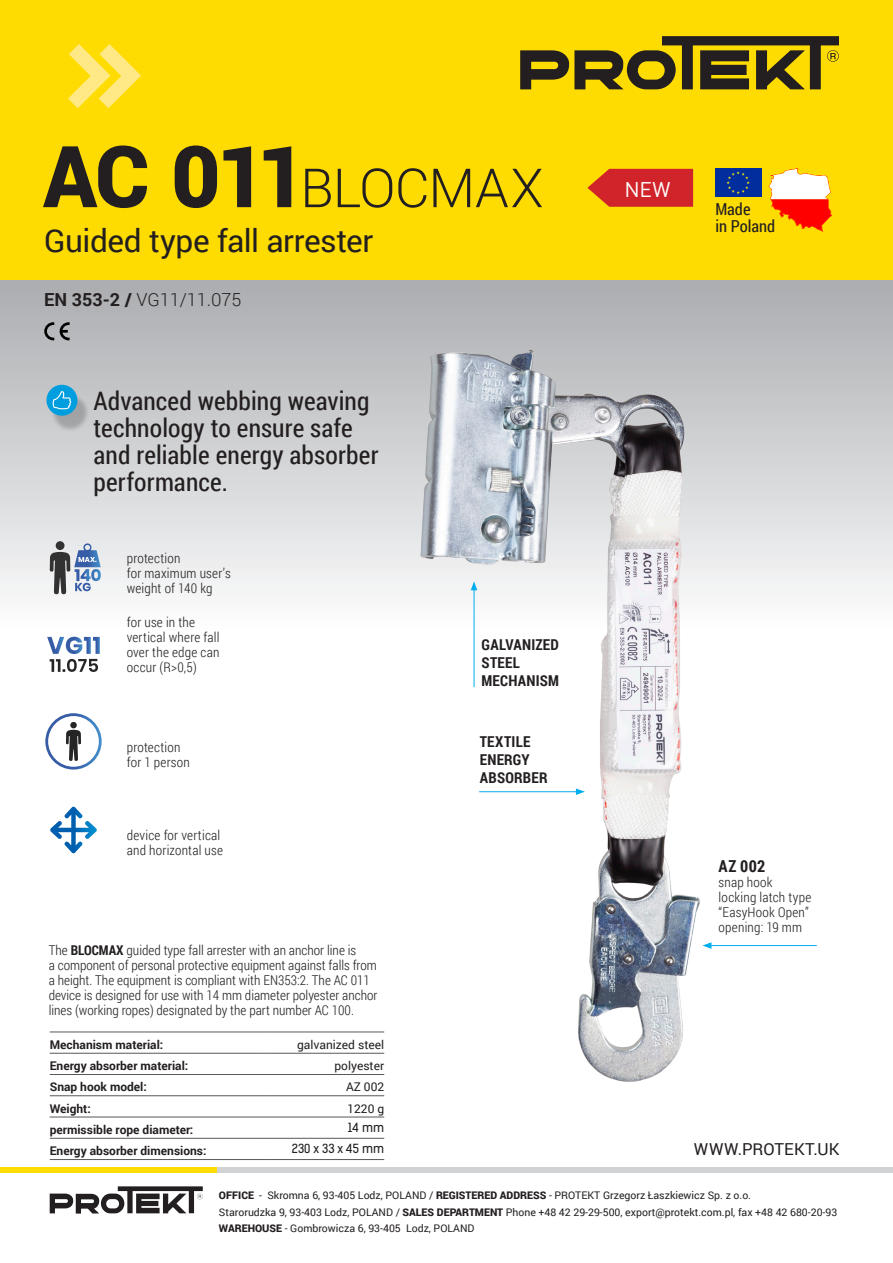
<style>
.page{position:relative;width:893px;height:1263px;background:#fff}
.page>*{position:absolute;margin:0;border:0;box-sizing:border-box;transform-origin:0 0}
.t1{font:300 54px "Roboto";letter-spacing:-.015em;color:#231f20}
.t2{font:31.5px "Roboto";letter-spacing:-.015em;color:#231f20}
.zdjecia_opisy_srodek{font:25.5px "Roboto Condensed";letter-spacing:.005em;color:#231f20}
.t3{font:21px "DIN Pro";color:#fff}
.norma{font:300 18px "Roboto";color:#231f20}
.t4{font:16.5px "Roboto";letter-spacing:.005em;color:#231f20}
.rys_wymiary_srodek{font:16.5px "Roboto Condensed";color:#231f20}
.zdjecia_opisy_srodek-2{font:700 16.5px "Roboto Condensed";color:#231f20}
.zdjecia_opisy_srodek-3{font:700 15px/18px "Roboto Condensed";letter-spacing:.02em;color:#231f20}
.zdjecia_opisy_srodek-4{font:300 13.5px/15px "Roboto Condensed";color:#231f20}
.zdjecia_opisy_srodek-5{font:300 13.5px/15px "Roboto Condensed";letter-spacing:.02em;color:#231f20}
.dane_tabela_parametr{font:700 12px "Roboto";color:#231f20}
.dane_tabela_parametr-2{font:12px "Roboto";color:#231f20}
.dane_tabela_parametr-3{font:12px "Kelson Sans";color:#231f20}
.t5{font:10.5px "Roboto";color:#231f20}
.s1{font-weight:900;font-size:85.5px}
.s2{font-weight:700}
.s3{font-weight:900}
</style>
<div class="page">
<svg style="left:0;top:280px;width:893px;height:357px"></svg>
<div style="left:0;top:0;width:893px;height:280px;background:#ffdc01"></div>
<img style="left:391px;top:280px;width:448px;height:802px">
<svg style="left:68px;top:44px;width:73px;height:64px"></svg>
<svg style="left:769px;top:168px;width:63px;height:64px"></svg>
<img style="left:715px;top:168px;width:46px;height:29px">
<hr style="left:480px;top:791px;width:98px;height:1px;background:#00aeef">
<svg style="left:576px;top:788px;width:9px;height:7px"></svg>
<hr style="left:474px;top:588px;width:1px;height:99px;background:#00aeef">
<svg style="left:471px;top:581px;width:6px;height:9px"></svg>
<hr style="left:709px;top:945px;width:107px;height:1px;background:#00aeef">
<svg style="left:702px;top:942px;width:9px;height:7px"></svg>
<svg style="left:60px;top:322px;width:10px;height:18px"></svg>
<svg style="left:44px;top:322px;width:10px;height:18px"></svg>
<div style="left:51px;top:393px;width:39px;height:39px;background:#000;opacity:.2"></div>
<div style="left:46px;top:385px;width:31px;height:31px;background:#009ede;border-radius:50%"></div>
<svg style="left:53px;top:391px;width:18px;height:18px"></svg>
<div style="left:70px;top:722px;width:7px;height:6px;background:#252525;border-radius:50%"></div>
<svg style="left:66px;top:730px;width:15px;height:31px"></svg>
<div style="left:45px;top:713px;width:57px;height:56px;border:3px solid #fff;border-radius:50%"></div>
<svg style="left:47px;top:637px;width:53px;height:35px"></svg>
<svg style="left:50px;top:807px;width:47px;height:46px"></svg>
<svg style="left:56px;top:541px;width:9px;height:9px"></svg>
<svg style="left:50px;top:543px;width:51px;height:51px"></svg>
<div style="left:202px;top:1167px;width:691px;height:6px;background:#d1d2d4"></div>
<div style="left:0;top:1167px;width:217px;height:6px;background:#ffdc01"></div>
<svg style="left:587px;top:169px;width:106px;height:38px;background:#d63725"></svg>
<hr style="left:50px;top:1031px;width:209px;height:1px;background:#57585a">
<hr style="left:265px;top:1031px;width:119px;height:1px;background:#57585a">
<hr style="left:50px;top:1053px;width:209px;height:1px;background:#57585a">
<hr style="left:265px;top:1053px;width:119px;height:1px;background:#57585a">
<hr style="left:50px;top:1074px;width:209px;height:1px;background:#57585a">
<hr style="left:265px;top:1074px;width:119px;height:1px;background:#57585a">
<hr style="left:50px;top:1095px;width:209px;height:1px;background:#57585a">
<hr style="left:265px;top:1095px;width:119px;height:1px;background:#57585a">
<hr style="left:50px;top:1117px;width:209px;height:1px;background:#57585a">
<hr style="left:265px;top:1117px;width:119px;height:1px;background:#57585a">
<hr style="left:50px;top:1138px;width:209px;height:1px;background:#57585a">
<hr style="left:265px;top:1138px;width:119px;height:1px;background:#57585a">
<hr style="left:50px;top:1159px;width:209px;height:1px;background:#57585a">
<hr style="left:265px;top:1159px;width:119px;height:1px;background:#57585a">
<svg style="left:50px;top:1186px;width:153px;height:27px"></svg>
<svg style="left:520px;top:36px;width:319px;height:53px"></svg>
<p class="t1" style="left:43px;top:151px;width:502px"><span class="s1">AC 011</span>BLOCMAX</p>
<p class="t2" style="left:44px;top:219px;width:330px">Guided type fall arrester</p>
<p class="norma" style="left:44px;top:287px;width:199px"><span class="s2">EN 353-2 /</span> VG11/11.075</p>
<p class="zdjecia_opisy_srodek" style="left:94px;top:383px;width:277px">Advanced webbing weaving</p>
<p class="zdjecia_opisy_srodek" style="left:94px;top:410px;width:261px">technology to ensure safe</p>
<p class="zdjecia_opisy_srodek" style="left:94px;top:437px;width:286px">and reliable energy absorber</p>
<p class="zdjecia_opisy_srodek" style="left:94px;top:464px;width:136px">performance.</p>
<p class="zdjecia_opisy_srodek-4" style="left:127px;top:551px;width:55px">protection</p>
<p class="zdjecia_opisy_srodek-4" style="left:127px;top:566px;width:105px">for maximum user’s</p>
<p class="zdjecia_opisy_srodek-4" style="left:127px;top:581px;width:87px">weight of 140 kg</p>
<p class="zdjecia_opisy_srodek-5" style="left:127px;top:614px;width:70px">for use in the</p>
<p class="zdjecia_opisy_srodek-4" style="left:127px;top:629px;width:94px">vertical where fall</p>
<p class="zdjecia_opisy_srodek-5" style="left:127px;top:644px;width:94px">over the edge can</p>
<p class="zdjecia_opisy_srodek-4" style="left:127px;top:659px;width:72px">occur (R&gt;0,5)</p>
<p class="zdjecia_opisy_srodek-4" style="left:127px;top:739px;width:55px">protection</p>
<p class="zdjecia_opisy_srodek-5" style="left:127px;top:754px;width:65px">for 1 person</p>
<p class="zdjecia_opisy_srodek-4" style="left:127px;top:827px;width:95px">device for vertical</p>
<p class="zdjecia_opisy_srodek-4" style="left:127px;top:842px;width:98px">and horizontal use</p>
<p class="zdjecia_opisy_srodek-4" style="left:49px;top:942px;width:309px">The <span class="s2">BLOCMAX</span> guided type fall arrester with an anchor line is</p>
<p class="zdjecia_opisy_srodek-4" style="left:49px;top:957px;width:330px">a component of personal protective equipment against falls from</p>
<p class="zdjecia_opisy_srodek-4" style="left:49px;top:972px;width:330px">a height. The equipment is compliant with EN353:2. The AC 011 device is designed for use with 14 mm diameter polyester anchor lines (working ropes) designated by the part number AC 100.</p>
<p class="dane_tabela_parametr" style="left:50px;top:1036px;width:115px">Mechanism material:</p>
<p class="dane_tabela_parametr-2" style="left:297px;top:1036px;width:89px">galvanized steel</p>
<p class="dane_tabela_parametr" style="left:50px;top:1057px;width:140px">Energy absorber material:</p>
<p class="dane_tabela_parametr-2" style="left:334px;top:1057px;width:51px">polyester</p>
<p class="dane_tabela_parametr" style="left:50px;top:1079px;width:99px">Snap hook model:</p>
<p class="dane_tabela_parametr-2" style="left:346px;top:1079px;width:40px">AZ 002</p>
<p class="dane_tabela_parametr" style="left:50px;top:1100px;width:43px">Weight:</p>
<p class="dane_tabela_parametr-2" style="left:347px;top:1100px;width:38px">1220 g</p>
<p class="dane_tabela_parametr" style="left:50px;top:1121px;width:145px">permissible rope diameter:</p>
<p class="dane_tabela_parametr-3" style="left:348px;top:1120px;width:38px">14 mm</p>
<p class="dane_tabela_parametr" style="left:50px;top:1142px;width:158px">Energy absorber dimensions:</p>
<p class="dane_tabela_parametr-3" style="left:292px;top:1141px;width:94px">230 x 33 x 45 mm</p>
<p class="zdjecia_opisy_srodek-3" style="left:482px;top:635px;width:79px">GALVANIZED</p>
<p class="zdjecia_opisy_srodek-3" style="left:482px;top:653px;width:40px">STEEL</p>
<p class="zdjecia_opisy_srodek-3" style="left:482px;top:671px;width:79px">MECHANISM</p>
<p class="zdjecia_opisy_srodek-3" style="left:480px;top:732px;width:52px">TEXTILE</p>
<p class="zdjecia_opisy_srodek-3" style="left:480px;top:750px;width:69px">ENERGY<br>ABSORBER</p>
<p class="t3" style="left:624px;top:175px;width:48px">NEW</p>
<p class="rys_wymiary_srodek" style="left:715px;top:198px;width:37px">Made</p>
<p class="rys_wymiary_srodek" style="left:715px;top:214px;width:61px">in Poland</p>
<p class="zdjecia_opisy_srodek-2" style="left:719px;top:855px;width:48px">AZ 002</p>
<p class="zdjecia_opisy_srodek-4" style="left:719px;top:874px;width:55px">snap hook</p>
<p class="zdjecia_opisy_srodek-5" style="left:719px;top:889px;width:94px">locking latch type “EasyHook Open”</p>
<p class="zdjecia_opisy_srodek-4" style="left:719px;top:919px;width:85px">opening: 19 mm</p>
<p class="t4" style="left:694px;top:1137px;width:147px">WWW.PROTEKT.UK</p>
<p class="t5" style="left:219px;top:1188px;width:534px"><span class="s3">OFFICE</span> - Skromna 6, 93-405 Lodz, POLAND / <span class="s3">REGISTERED ADDRESS</span> - PROTEKT Grzegorz Łaszkiewicz Sp. z o.o.</p>
<p class="t5" style="left:219px;top:1204px;width:620px">Starorudzka 9, 93-403 Lodz, POLAND / <span class="s3">SALES DEPARTMENT</span> Phone +48 42 29-29-500, export@protekt.com.pl, fax +48 42 680-20-93</p>
<p class="t5" style="left:219px;top:1221px;width:257px"><span class="s3">WAREHOUSE</span> - Gombrowicza 6, 93-405 Lodz, POLAND</p>
</div>
